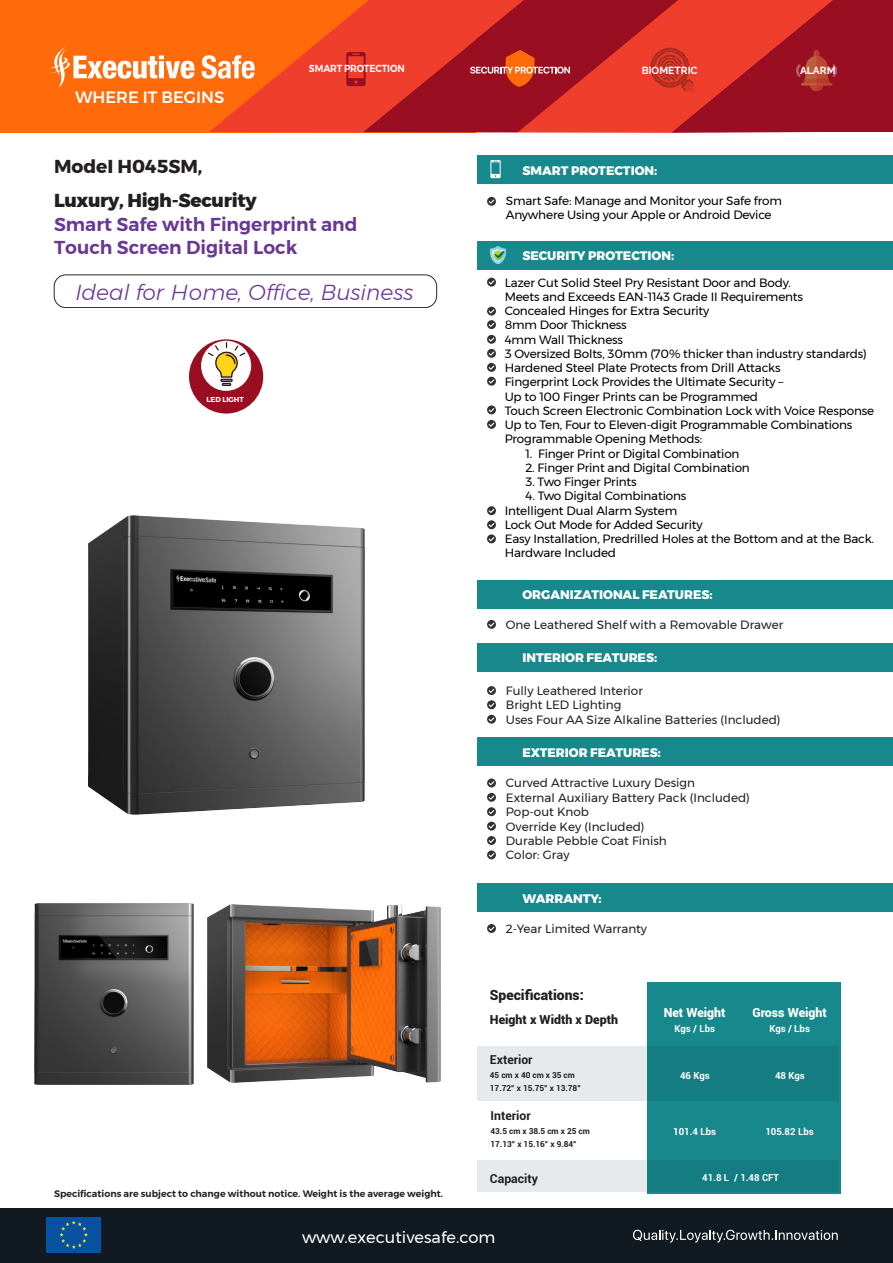
<style>
.page{position:relative;width:893px;height:1263px;background:#fff}
.page>*{position:absolute;margin:0;border:0;box-sizing:border-box;transform-origin:0 0}
.t1{font:italic 300 21.6px "Montserrat";color:#683894}
.t2{font:600 18.6px/22.4px "Montserrat";color:#683894}
.t3{font:800 18.6px "Montserrat";letter-spacing:-.015em;color:#231f20}
.t4{font:700 18.6px "Montserrat";color:#231f20}
.t5{font:500 16.35px "Montserrat";color:#fff}
.t6{font:16.2px "Montserrat";color:#fff}
.t7{font:900 13.95px "Roboto";color:#231f20}
.t8{font:900 12.45px "Roboto";color:#fff}
.t9{font:900 12.45px "Roboto";color:#231f20}
.t10{font:800 12.3px "Montserrat";color:#fff}
.t11{font:700 12.3px "Roboto";color:#231f20}
.t12{font:12px/14.2px "Montserrat";letter-spacing:-.015em;color:#000}
.t13{font:12px/14.4px "Montserrat";color:#231f20}
.t14{font:700 10.35px "Raleway";color:#fff}
.t15{font:600 10.2px "Montserrat";letter-spacing:-.015em;color:#fff;scale:.91 1}
.t16{font:700 9.6px "Roboto";color:#fff}
.t17{font:600 9.45px "Montserrat";color:#231f20}
.t18{font:700 8.25px/13.5px "Roboto";color:#231f20}
.t19{font:700 7.05px "Montserrat";color:#fff}
</style>
<div class="page">
<div style="left:478px;top:155px;width:415px;height:29px;background:#17888b"></div>
<div style="left:478px;top:241px;width:415px;height:28px;background:#17888b"></div>
<div style="left:478px;top:580px;width:415px;height:29px;background:#17888b"></div>
<div style="left:478px;top:643px;width:415px;height:29px;background:#17888b"></div>
<div style="left:478px;top:737px;width:415px;height:28px;background:#17888b"></div>
<div style="left:478px;top:882px;width:415px;height:29px;background:#17888b"></div>
<div style="left:0;top:1209px;width:893px;height:54px;background:#111921"></div>
<div style="left:1px;top:1px;width:473px;height:130px;background:#ff6b0b"></div>
<svg style="left:49px;top:46px;width:145px;height:42px"></svg>
<div style="left:54px;top:275px;width:383px;height:33px;border:1px solid #231f20;border-radius:12px"></div>
<svg style="left:487px;top:197px;width:9px;height:9px"></svg>
<svg style="left:487px;top:278px;width:9px;height:9px"></svg>
<svg style="left:487px;top:307px;width:9px;height:22px"></svg>
<svg style="left:487px;top:335px;width:9px;height:51px"></svg>
<svg style="left:487px;top:405px;width:9px;height:9px"></svg>
<svg style="left:487px;top:420px;width:9px;height:9px"></svg>
<svg style="left:487px;top:506px;width:9px;height:37px"></svg>
<svg style="left:487px;top:778px;width:9px;height:9px"></svg>
<svg style="left:487px;top:822px;width:9px;height:8px"></svg>
<svg style="left:487px;top:836px;width:9px;height:23px"></svg>
<svg style="left:487px;top:924px;width:9px;height:9px"></svg>
<svg style="left:487px;top:793px;width:9px;height:23px"></svg>
<svg style="left:487px;top:620px;width:9px;height:9px"></svg>
<svg style="left:487px;top:686px;width:9px;height:23px"></svg>
<svg style="left:487px;top:715px;width:9px;height:9px"></svg>
<img style="left:490px;top:246px;width:16px;height:18px">
<svg style="left:633px;top:1230px;width:205px;height:12px"></svg>
<div style="left:47px;top:1217px;width:54px;height:35px;background:#0751a0"></div>
<svg style="left:60px;top:1220px;width:28px;height:29px"></svg>
<div style="left:647px;top:982px;width:193px;height:212px;background:#17888b"></div>
<svg style="left:477px;top:1046px;width:362px;height:54px;fill:#147d81"></svg>
<svg style="left:477px;top:1160px;width:362px;height:32px;fill:#147d81"></svg>
<div style="left:189px;top:339px;width:74px;height:75px;background:#990f21;border-radius:50%"></div>
<div style="left:201px;top:341px;width:50px;height:50px;background:#fff;border-radius:50%"></div>
<img style="left:208px;top:343px;width:36px;height:43px">
<svg style="left:202px;top:0;width:691px;height:133px;background:#cd3326"></svg>
<svg style="left:490px;top:160px;width:11px;height:18px"></svg>
<img style="left:207px;top:905px;width:233px;height:178px">
<img style="left:34px;top:903px;width:160px;height:181px">
<img style="left:88px;top:515px;width:276px;height:299px">
<h3 class="t5" style="left:75px;top:88px;width:151px">WHERE IT BEGINS</h3>
<p class="t15" style="left:309px;top:64px;width:107px">SMART PROTECTION</p>
<h2 class="t4" style="left:54px;top:159px;width:150px">ModeI H045SM,</h2>
<h2 class="t3" style="left:54px;top:192px;width:204px">Luxury, High-Security</h2>
<h2 class="t2" style="left:54px;top:215px;width:305px">Smart Safe with Fingerprint and<br>Touch Screen Digital Lock</h2>
<h1 class="t1" style="left:75px;top:283px;width:340px">Ideal for Home, Office, Business</h1>
<p class="t19" style="left:207px;top:397px;width:39px">LED LIGHT</p>
<p class="t14" style="left:642px;top:64px;width:57px">BIOMETRIC</p>
<p class="t14" style="left:800px;top:64px;width:37px">ALARM</p>
<p class="t10" style="left:522px;top:165px;width:136px">SMART PROTECTION:</p>
<p class="t12" style="left:506px;top:195px;width:278px">Smart Safe: Manage and Monitor your Safe from<br>Anywhere Using your Apple or Android Device</p>
<p class="t10" style="left:522px;top:250px;width:153px">SECURITY PROTECTION:</p>
<p class="t12" style="left:505px;top:276px;width:371px">Lazer Cut Solid Steel Pry Resistant Door and Body.<br>Meets and Exceeds EAN-1143 Grade II Requirements<br>Concealed Hinges for Extra Security<br>8mm Door Thickness<br>4mm Wall Thickness<br>3 Oversized Bolts, 30mm (70% thicker than industry standards)<br>Hardened Steel Plate Protects from Drill Attacks<br>Fingerprint Lock Provides the Ultimate Security ñ<br>Up to 100 Finger Prints can be Programmed<br>Touch Screen Electronic Combination Lock with Voice Response Up to Ten, Four to Eleven-digit Programmable Combinations Programmable Opening Methods:</p>
<p class="t12" style="left:525px;top:447px;width:216px">1. Finger Print or Digital Combination</p>
<p class="t12" style="left:525px;top:461px;width:226px">2. Finger Print and Digital Combination</p>
<p class="t12" style="left:525px;top:476px;width:113px">3. Two Finger Prints</p>
<p class="t12" style="left:505px;top:490px;width:371px;text-indent:21px">4. Two Digital Combinations<br>Intelligent Dual Alarm System<br>Lock Out Mode for Added Security<br>Easy Installation, Predrilled Holes at the Bottom and at the Back.<br>Hardware Included</p>
<p class="t10" style="left:522px;top:589px;width:192px">ORGANIZATIONAL FEATURES:</p>
<p class="t13" style="left:506px;top:618px;width:279px">One Leathered Shelf with a Removable Drawer</p>
<p class="t10" style="left:522px;top:652px;width:136px">INTERIOR FEATURES:</p>
<p class="t13" style="left:506px;top:684px;width:276px">Fully Leathered Interior<br>Bright LED Lighting<br>Uses Four AA Size Alkaline Batteries (Included)</p>
<p class="t10" style="left:522px;top:748px;width:140px">EXTERIOR FEATURES:</p>
<p class="t13" style="left:506px;top:777px;width:245px">Curved Attractive Luxury Design<br>External Auxiliary Battery Pack (Included)<br>Pop-out Knob<br>Override Key (Included)<br>Durable Pebble Coat Finish<br>Color: Gray</p>
<p class="t10" style="left:522px;top:894px;width:81px">WARRANTY:</p>
<p class="t13" style="left:506px;top:923px;width:143px">2-Year Limited Warranty</p>
<p class="t7" style="left:490px;top:985px;width:96px">Specifications:</p>
<p class="t9" style="left:490px;top:1014px;width:130px">Height x Width x Depth</p>
<p class="t11" style="left:490px;top:1055px;width:44px">Exterior</p>
<p class="t18" style="left:490px;top:1068px;width:92px">45 cm x 40 cm x 35 cm<br>17.72î x 15.75î x 13.78î</p>
<p class="t11" style="left:491px;top:1111px;width:42px">Interior</p>
<p class="t18" style="left:491px;top:1125px;width:101px">43.5 cm x 38.5 cm x 25 cm<br>17.13î x 15.16î x 9.84î</p>
<p class="t11" style="left:490px;top:1173px;width:50px">Capacity</p>
<p class="t8" style="left:664px;top:1008px;width:63px">Net Weight</p>
<p class="t8" style="left:752px;top:1008px;width:76px">Gross Weight</p>
<p class="t16" style="left:674px;top:1025px;width:42px">Kgs / Lbs</p>
<p class="t16" style="left:769px;top:1025px;width:42px">Kgs / Lbs</p>
<p class="t16" style="left:680px;top:1071px;width:31px">46 Kgs</p>
<p class="t16" style="left:775px;top:1071px;width:31px">48 Kgs</p>
<p class="t16" style="left:673px;top:1127px;width:44px">101.4 Lbs</p>
<p class="t16" style="left:765px;top:1127px;width:50px">105.82 Lbs</p>
<p class="t16" style="left:702px;top:1174px;width:78px">41.8 L / 1.48 CFT</p>
<p class="t17" style="left:54px;top:1186px;width:391px">Specifications are subject to change without notice. Weight is the average weight.</p>
<h3 class="t6" style="left:302px;top:1230px;width:195px">www.executivesafe.com</h3>
</div>
